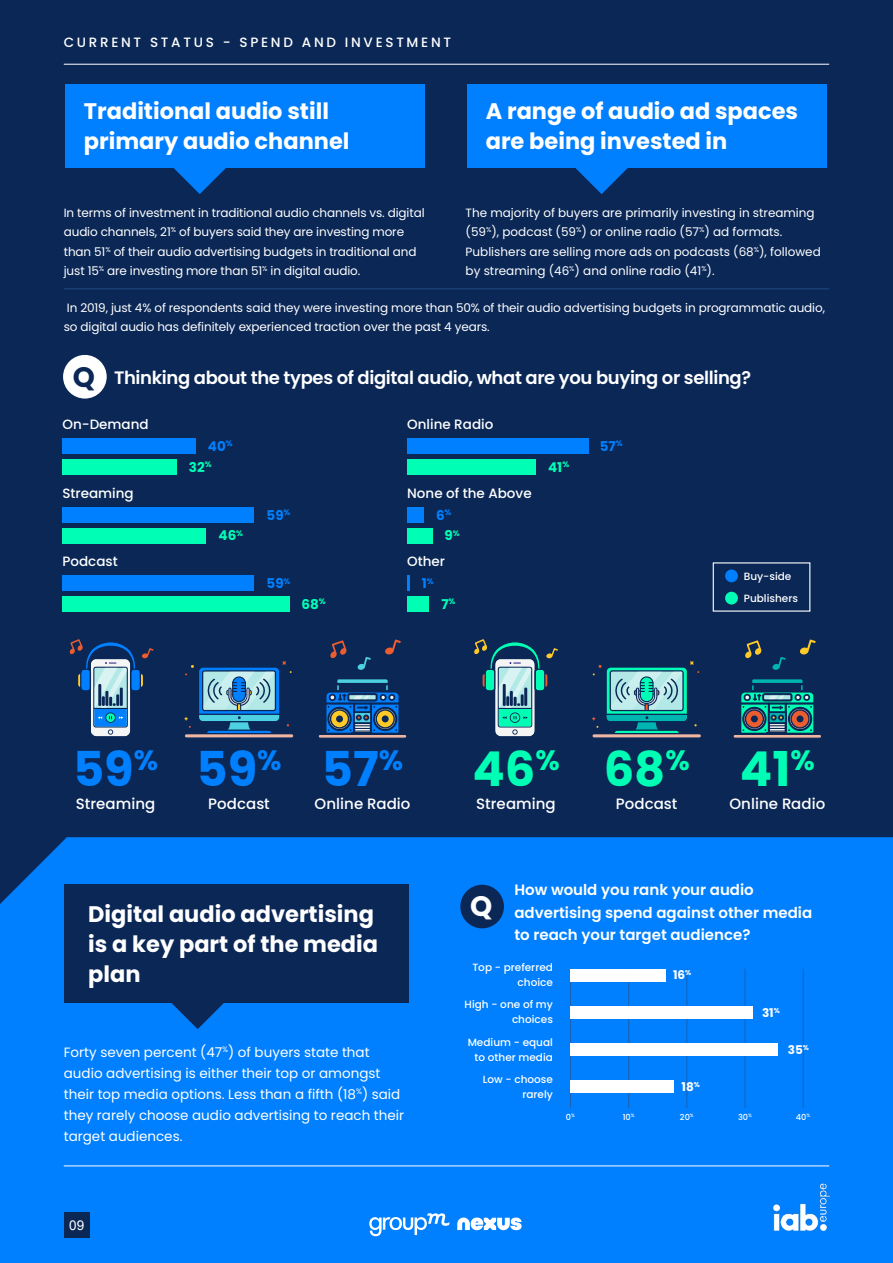
<style>
.page{position:relative;width:893px;height:1263px;background:#0a2756}
.page>*{position:absolute;margin:0;border:0;box-sizing:border-box;transform-origin:0 0}
.t1{font:700 48px "Poppins";color:#00ffb4}
.t2{font:700 48px "Poppins";color:#0080ff}
.t3{font:700 28.2px "Poppins";color:#fff}
.t4{font:700 22.5px/30px "Poppins";color:#fff}
.t5{font:700 21px/30px "Poppins";color:#fff}
.t6{font:600 18px "Poppins";letter-spacing:-.02em;color:#fff}
.t7{font:600 15px/22.5px "Poppins";color:#fff}
.t8{font:500 15px "Poppins";letter-spacing:.005em;color:#fff}
.t9{font:13.5px/21px "Poppins";color:#fff}
.t10{font:500 13.5px/22px "Poppins";color:#fff}
.t11{font:500 13.5px "Poppins";letter-spacing:.2em;color:#fff}
.t12{font:700 13.5px/20.9px "Poppins";color:#0080ff}
.t13{font:700 13.5px "Poppins";color:#00ffb4}
.t14{font:13.5px "Arial";color:#fff}
.t15{font:12px/19.5px "Poppins";letter-spacing:-.01em;color:#fff}
.t16{font:700 12px "Poppins";color:#fff}
.t17{font:500 10.5px/15px "Poppins";color:#fff;text-align:right}
.t18{font:500 8.25px "Poppins";color:#fff}
.s1{font-weight:700;font-size:28.2px;color:#0a2756}
.s2{color:#00ffb4}
.s3{font-weight:700;color:#0080ff}
</style>
<div class="page">
<div style="left:0;top:837px;width:893px;height:426px;background:#0080ff"></div>
<svg style="left:166px;top:1003px;width:64px;height:26px"></svg>
<div style="left:64px;top:885px;width:345px;height:118px;background:#0a2756"></div>
<hr style="left:64px;top:64px;width:765px;height:1px;background:#fff">
<hr style="left:628px;top:969px;width:1px;height:139px;background:#304269">
<hr style="left:687px;top:969px;width:1px;height:139px;background:#304269">
<hr style="left:745px;top:969px;width:1px;height:139px;background:#304269">
<hr style="left:803px;top:969px;width:1px;height:139px;background:#304269">
<hr style="left:570px;top:969px;width:1px;height:139px;background:#304269">
<div style="left:570px;top:1043px;width:207px;height:13px;background:#fff"></div>
<div style="left:570px;top:1006px;width:183px;height:12px;background:#fff"></div>
<div style="left:570px;top:969px;width:96px;height:12px;background:#fff"></div>
<svg style="left:369px;top:1213px;width:81px;height:23px;background:#48a3ff"></svg>
<svg style="left:457px;top:1217px;width:65px;height:13px"></svg>
<div style="left:64px;top:1212px;width:26px;height:26px;background:#0a2756"></div>
<hr style="left:64px;top:1165px;width:765px;height:1px;background:#fff">
<div style="left:570px;top:1080px;width:104px;height:13px;background:#fff"></div>
<div style="left:460px;top:885px;width:44px;height:43px;background:#0a2756;border-radius:50%"></div>
<svg style="left:173px;top:168px;width:53px;height:26px"></svg>
<div style="left:66px;top:85px;width:359px;height:83px;background:#0080ff"></div>
<svg style="left:575px;top:168px;width:53px;height:26px"></svg>
<div style="left:468px;top:85px;width:359px;height:83px;background:#0080ff"></div>
<div style="left:62px;top:439px;width:134px;height:15px;background:#0080ff"></div>
<div style="left:62px;top:459px;width:115px;height:15px;background:#00ffb4"></div>
<div style="left:407px;top:439px;width:181px;height:15px;background:#0080ff"></div>
<div style="left:407px;top:459px;width:129px;height:15px;background:#00ffb4"></div>
<div style="left:62px;top:507px;width:192px;height:15px;background:#0080ff"></div>
<div style="left:62px;top:528px;width:144px;height:15px;background:#00ffb4"></div>
<div style="left:407px;top:507px;width:17px;height:15px;background:#0080ff"></div>
<div style="left:407px;top:528px;width:26px;height:15px;background:#00ffb4"></div>
<div style="left:62px;top:576px;width:192px;height:15px;background:#0080ff"></div>
<div style="left:62px;top:596px;width:228px;height:16px;background:#00ffb4"></div>
<hr style="left:407px;top:576px;width:3px;height:15px;background:#0080ff">
<div style="left:407px;top:596px;width:22px;height:16px;background:#00ffb4"></div>
<div style="left:63px;top:355px;width:44px;height:44px;background:#fff;border-radius:50%"></div>
<div style="left:725px;top:592px;width:13px;height:12px;background:#00ffb4;border-radius:50%"></div>
<div style="left:725px;top:569px;width:13px;height:13px;background:#0080ff;border-radius:50%"></div>
<hr style="left:64px;top:288px;width:765px;height:1px;background:#386fb3">
<svg style="left:69px;top:639px;width:85px;height:98px"></svg>
<svg style="left:474px;top:639px;width:84px;height:98px"></svg>
<svg style="left:318px;top:639px;width:89px;height:99px"></svg>
<svg style="left:184px;top:661px;width:110px;height:77px"></svg>
<svg style="left:592px;top:661px;width:109px;height:77px"></svg>
<svg style="left:733px;top:639px;width:88px;height:99px"></svg>
<p class="t11" style="left:64px;top:35px;width:389px">CURRENT STATUS - SPEND AND INVESTMENT</p>
<h3 class="t4" style="left:288px;top:96px;width:67px">is still</h3>
<h3 class="t5" style="left:486px;top:95px;width:293px">A range of audio ad spaces are being invested in</h3>
<h3 class="t4" style="left:84px;top:96px;width:267px">Traditional audio still primary audio channel</h3>
<h3 class="t4" style="left:486px;top:96px;width:314px">A range of audio ad spaces are being invested in</h3>
<p class="t15" style="left:64px;top:203px;width:362px">In terms of investment in traditional audio channels vs. digital audio channels, 21<sup>%</sup> of buyers said they are investing more than 51<sup>%</sup> of their audio advertising budgets in traditional and just 15<sup>%</sup> are investing more than 51<sup>%</sup> in digital audio.</p>
<p class="t15" style="left:466px;top:203px;width:357px">The majority of buyers are primarily investing in streaming (59<sup>%</sup>), podcast (59<sup>%</sup>) or online radio (57<sup>%</sup>) ad formats.<br>Publishers are selling more ads on podcasts (68<sup>%</sup>), followed by streaming (46<sup>%</sup>) and online radio (41<sup>%</sup>).</p>
<p class="t15" style="left:64px;top:298px;width:763px">In 2019, just 4% of respondents said they were investing more than 50% of their audio advertising budgets in programmatic audio, so digital audio has definitely experienced traction over the past 4 years.</p>
<h3 class="t6" style="left:73px;top:367px;width:680px"><span class="s1">Q</span> Thinking about the types of digital audio, what are you buying or selling?</h3>
<p class="t10" style="left:62px;top:413px;width:88px">On-Demand</p>
<p class="t10" style="left:407px;top:413px;width:88px">Online Radio</p>
<p class="t12" style="left:189px;top:436px;width:45px;text-indent:19px">40<sup>%<br></sup><span class="s2">32</span><sup>%</sup></p>
<p class="t13" style="left:548px;top:459px;width:23px">41<sup>%</sup></p>
<p class="t12" style="left:600px;top:436px;width:24px">57<sup>%</sup></p>
<p class="t10" style="left:62px;top:482px;width:73px">Streaming</p>
<p class="t13" style="left:219px;top:528px;width:26px">46<sup>%</sup></p>
<p class="t12" style="left:267px;top:504px;width:25px">59<sup>%</sup></p>
<p class="t10" style="left:436px;top:482px;width:97px;text-indent:-29px">None of the Above<br><span class="s3">6</span><sup>%</sup></p>
<p class="t13" style="left:445px;top:528px;width:17px">9<sup>%</sup></p>
<p class="t10" style="left:62px;top:550px;width:57px">Podcast</p>
<p class="t12" style="left:267px;top:573px;width:25px">59<sup>%</sup></p>
<p class="t13" style="left:302px;top:596px;width:26px">68<sup>%</sup></p>
<p class="t10" style="left:407px;top:550px;width:39px;text-align:center">Other<br><span class="s3">1</span><sup>%</sup></p>
<p class="t13" style="left:441px;top:596px;width:16px">7<sup>%</sup></p>
<p class="t17" style="left:744px;top:568px;width:49px">Buy-side</p>
<p class="t17" style="left:744px;top:591px;width:56px">Publishers</p>
<h1 class="t2" style="left:73px;top:741px;width:87px">59<sup>%</sup></h1>
<p class="t8" style="left:76px;top:795px;width:81px">Streaming</p>
<h1 class="t2" style="left:197px;top:741px;width:87px">59<sup>%</sup></h1>
<p class="t8" style="left:208px;top:795px;width:63px">Podcast</p>
<h1 class="t2" style="left:322px;top:741px;width:83px">57<sup>%</sup></h1>
<p class="t8" style="left:314px;top:795px;width:98px">Online Radio</p>
<h1 class="t1" style="left:472px;top:741px;width:89px">46<sup>%</sup></h1>
<p class="t8" style="left:476px;top:795px;width:81px">Streaming</p>
<h1 class="t1" style="left:604px;top:741px;width:88px">68<sup>%</sup></h1>
<p class="t8" style="left:616px;top:795px;width:63px">Podcast</p>
<h1 class="t1" style="left:740px;top:741px;width:76px">41<sup>%</sup></h1>
<p class="t8" style="left:729px;top:795px;width:98px">Online Radio</p>
<h3 class="t4" style="left:88px;top:899px;width:291px">Digital audio advertising is a key part of the media plan</h3>
<p class="t9" style="left:64px;top:1041px;width:342px">Forty seven percent (47<sup>%</sup>) of buyers state that audio advertising is either their top or amongst their top media options. Less than a fifth (18<sup>%</sup>) said they rarely choose audio advertising to reach their target audiences.</p>
<p class="t14" style="left:69px;top:1218px;width:17px">09</p>
<h2 class="t3" style="left:470px;top:890px;width:24px">Q</h2>
<p class="t7" style="left:514px;top:879px;width:299px">How would you rank your audio advertising spend against other media to reach your target audience?</p>
<p class="t17" style="left:472px;top:960px;width:82px">Top - preferred choice</p>
<p class="t16" style="left:673px;top:968px;width:20px">16<sup>%</sup></p>
<p class="t17" style="left:465px;top:997px;width:90px">High - one of my choices</p>
<p class="t16" style="left:762px;top:1005px;width:19px">31<sup>%</sup></p>
<p class="t17" style="left:468px;top:1034px;width:87px">Medium - equal to other media</p>
<p class="t16" style="left:788px;top:1042px;width:23px">35<sup>%</sup></p>
<p class="t17" style="left:483px;top:1072px;width:72px">Low - choose rarely</p>
<p class="t16" style="left:682px;top:1080px;width:20px">18<sup>%</sup></p>
<p class="t18" style="left:566px;top:1112px;width:11px">0<sup>%</sup></p>
<p class="t18" style="left:623px;top:1112px;width:13px">10<sup>%</sup></p>
<p class="t18" style="left:680px;top:1112px;width:15px">20<sup>%</sup></p>
<p class="t18" style="left:738px;top:1112px;width:16px">30<sup>%</sup></p>
<p class="t18" style="left:796px;top:1112px;width:16px">40<sup>%</sup></p>
</div>
